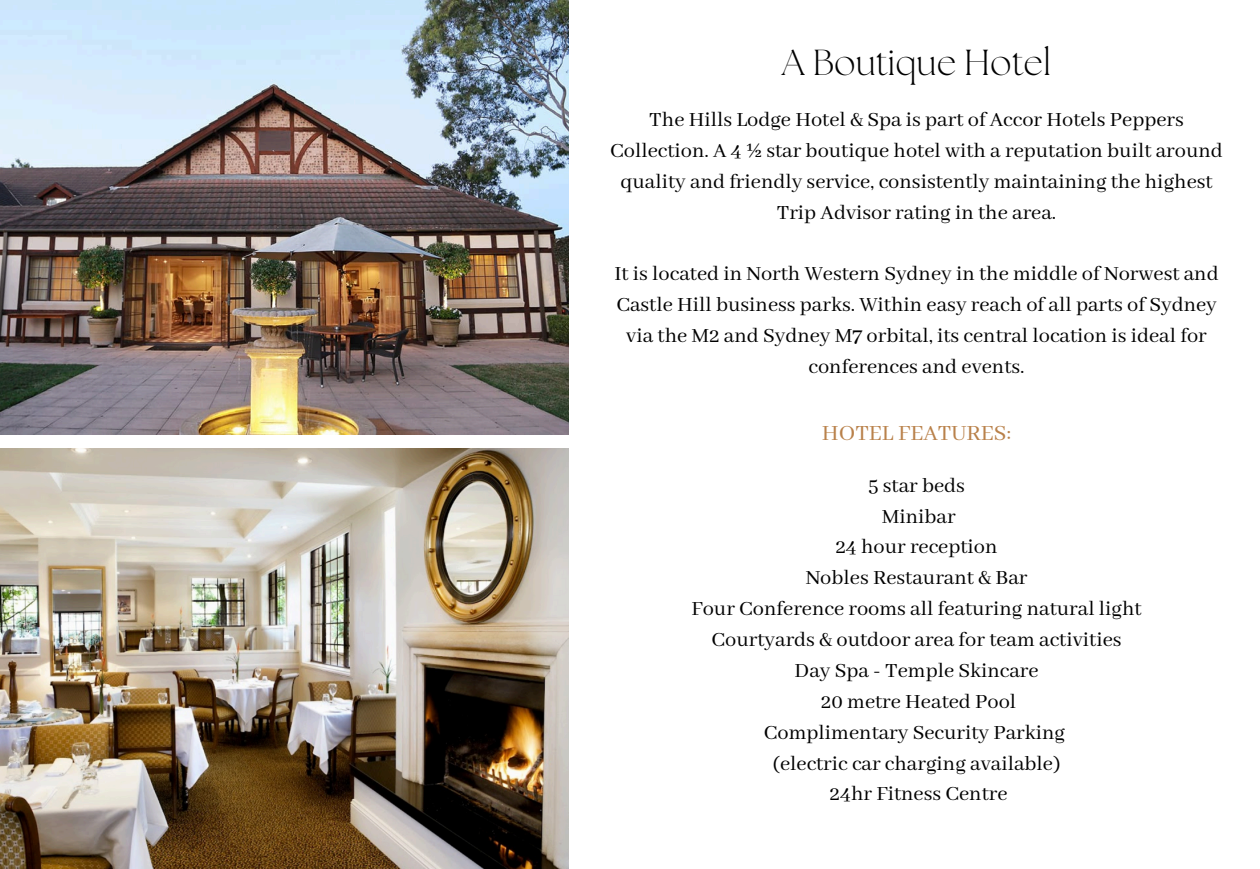
<style>
.page{position:relative;width:1260px;height:869px;background:#fff}
.page>*{position:absolute;margin:0;border:0;box-sizing:border-box;transform-origin:0 0}
.t1{font:300 36.05px "The Seasons";color:#000}
.t2{font:24.15px "Abhaya Libre";color:#b9814a}
.t3{font:22.4px/30.8px "Abhaya Libre";color:#000;text-align:center}
</style>
<div class="page">
<img style="left:0;top:0;width:569px;height:434px">
<img style="left:0;top:448px;width:569px;height:420px">
<h1 class="t1" style="left:782px;top:46px;width:271px">A Boutique Hotel</h1>
<p class="t3" style="left:610px;top:105px;width:614px">The Hills Lodge Hotel &amp; Spa is part of Accor Hotels Peppers Collection. A 4 ½ star boutique hotel with a reputation built around quality and friendly service, consistently maintaining the highest Trip Advisor rating in the area.</p>
<p class="t3" style="left:614px;top:259px;width:606px">It is located in North Western Sydney in the middle of Norwest and Castle Hill business parks. Within easy reach of all parts of Sydney via the M2 and Sydney M7 orbital, its central location is ideal for conferences and events.</p>
<p class="t2" style="left:822px;top:419px;width:191px">HOTEL FEATURES:</p>
<h2 class="t3" style="left:868px;top:470px;width:98px">5 star beds</h2>
<p class="t3" style="left:882px;top:501px;width:75px">Minibar</p>
<p class="t3" style="left:836px;top:532px;width:163px">24 hour reception</p>
<p class="t3" style="left:806px;top:563px;width:223px">Nobles Restaurant &amp; Bar</p>
<p class="t3" style="left:691px;top:594px;width:452px">Four Conference rooms all featuring natural light</p>
<p class="t3" style="left:712px;top:624px;width:411px">Courtyards &amp; outdoor area for team activities</p>
<p class="t3" style="left:795px;top:655px;width:246px">Day Spa - Temple Skincare</p>
<p class="t3" style="left:821px;top:686px;width:196px">20 metre Heated Pool</p>
<p class="t3" style="left:764px;top:717px;width:303px">Complimentary Security Parking</p>
<p class="t3" style="left:773px;top:748px;width:289px">(electric car charging available)</p>
<p class="t3" style="left:830px;top:779px;width:179px">24hr Fitness Centre</p>
</div>
